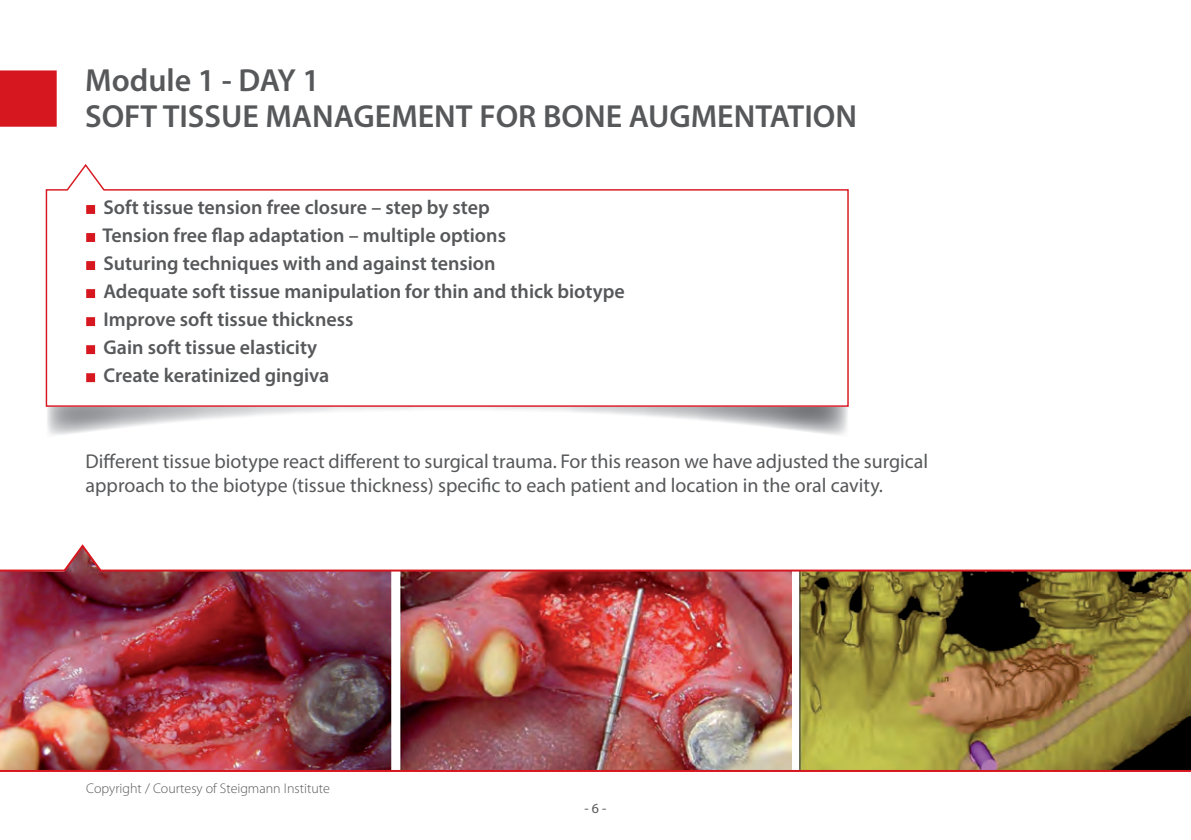
<style>
.page{position:relative;width:1191px;height:840px;background:#fff}
.page>*{position:absolute;margin:0;border:0;box-sizing:border-box;transform-origin:0 0}
.t1{font:600 32px "Myriad Pro";color:#57585a}
.t2{font:600 20px "Myriad Pro";color:#57585a}
.t3{font:20px/24px "Myriad Pro";color:#57585a}
.t4{font:300 14px "Myriad Pro";color:#57585a}
.t5{font:14px "Myriad Pro";color:#57585a}
</style>
<div class="page">
<div style="left:0;top:70px;width:57px;height:57px;background:#d7171f"></div>
<img style="left:0;top:572px;width:391px;height:197px">
<img style="left:400px;top:572px;width:391px;height:197px">
<img style="left:799px;top:572px;width:392px;height:197px">
<hr style="left:0;top:769px;width:1191px;height:2px;background:#d7171f">
<svg style="left:0;top:544px;width:1191px;height:28px"></svg>
<svg style="left:45px;top:164px;width:804px;height:243px"></svg>
<div style="left:86px;top:205px;width:9px;height:9px;background:#d7171f"></div>
<div style="left:86px;top:233px;width:9px;height:9px;background:#d7171f"></div>
<div style="left:86px;top:261px;width:9px;height:9px;background:#d7171f"></div>
<div style="left:86px;top:289px;width:9px;height:9px;background:#d7171f"></div>
<div style="left:86px;top:317px;width:9px;height:9px;background:#d7171f"></div>
<div style="left:86px;top:345px;width:9px;height:9px;background:#d7171f"></div>
<div style="left:86px;top:373px;width:9px;height:9px;background:#d7171f"></div>
<p class="t1" style="left:85px;top:60px;width:236px">Module 1 - DAY 1</p>
<p class="t1" style="left:85px;top:96px;width:773px">SOFT TISSUE MANAGEMENT FOR BONE AUGMENTATION</p>
<p class="t2" style="left:103px;top:194px;width:388px">Soft tissue tension free closure – step by step</p>
<p class="t2" style="left:103px;top:222px;width:405px">Tension free flap adaptation – multiple options</p>
<p class="t2" style="left:103px;top:250px;width:394px">Suturing techniques with and against tension</p>
<p class="t2" style="left:103px;top:278px;width:523px">Adequate soft tissue manipulation for thin and thick biotype</p>
<p class="t2" style="left:103px;top:306px;width:251px">Improve soft tissue thickness</p>
<p class="t2" style="left:103px;top:334px;width:215px">Gain soft tissue elasticity</p>
<p class="t2" style="left:103px;top:362px;width:227px">Create keratinized gingiva</p>
<p class="t3" style="left:86px;top:449px;width:844px">Different tissue biotype react different to surgical trauma. For this reason we have adjusted the surgical approach to the biotype (tissue thickness) specific to each patient and location in the oral cavity.</p>
<p class="t4" style="left:86px;top:779px;width:245px">Copyright / Courtesy of Steigmann Institute</p>
<p class="t5" style="left:584px;top:799px;width:23px">- 6 -</p>
</div>
